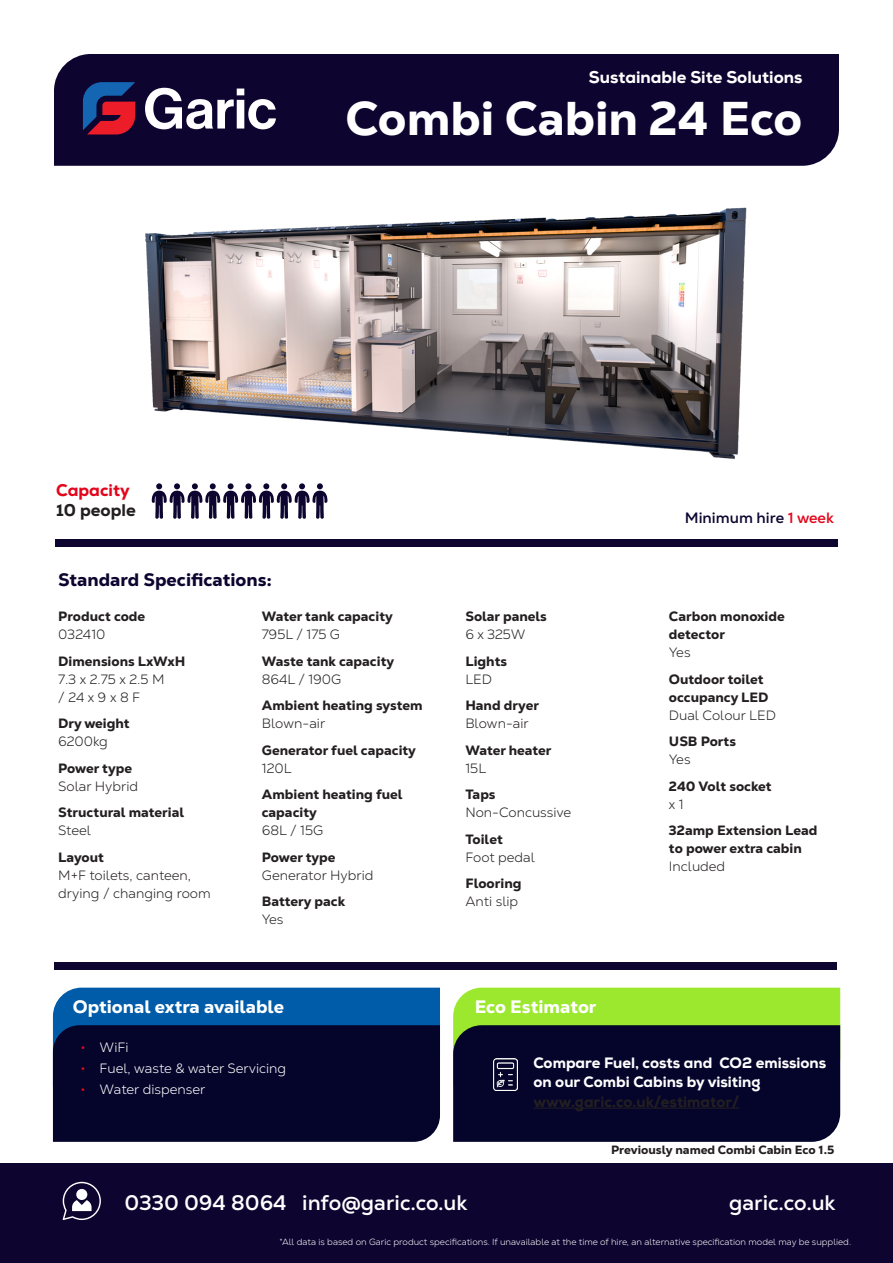
<style>
.page{position:relative;width:893px;height:1263px;background:#fff}
.page>*{position:absolute;margin:0;border:0;box-sizing:border-box;transform-origin:0 0}
.Product_name{font:800 47.4px "Nexa Text";color:#fff}
.t1{font:700 21px "Nexa Text";color:#fff}
.heading{font:800 18px "Nexa Text";color:#fff}
.heading-2{font:800 18px "Nexa Text";color:#0d0530}
.Main_text{font:800 16.8px "Nexa";color:#fff}
.heading-3{font:800 16.8px "Nexa";color:#e3051b}
.heading-4{font:800 16.8px "Nexa";color:#231f20}
.t2{font:800 15px/19.5px "Nexa";color:#fff}
.t3{font:800 15px "Nexa";color:#231f20}
.t4{font:700 15px "Nexa Text";color:#0d0530}
.Table_bold{font:800 13.5px/18px "Nexa Text";color:#231f20}
.Table_bold-2{font:300 13.5px/18px "Nexa Text";color:#231f20}
.t5{font:300 13.5px "Nexa Text";color:#fff}
.Intro_bold_text{font:800 12px "Nexa Text";color:#231f20}
.t6{font:300 9px "Nexa Text";color:#fff}
.s1{color:#e3051b}
.s2{font-weight:300}
.s3{font-weight:800}
.s4{font-weight:200;font-size:15px;color:#e3051b}
</style>
<div class="page">
<div style="left:0;top:1163px;width:893px;height:100px;background:#0d0530"></div>
<svg style="left:63px;top:1182px;width:38px;height:38px"></svg>
<div style="left:76px;top:1189px;width:11px;height:11px;background:#fff;border-radius:50%"></div>
<div style="left:54px;top:962px;width:783px;height:7px;background:#0d0530"></div>
<div style="left:55px;top:539px;width:783px;height:7px;background:#0d0530"></div>
<svg style="left:151px;top:483px;width:177px;height:36px"></svg>
<img style="left:145px;top:207px;width:602px;height:252px">
<div style="left:54px;top:54px;width:785px;height:112px;background:#0d0530"></div>
<svg style="left:83px;top:82px;width:52px;height:52px;background:#622e5a"></svg>
<svg style="left:145px;top:88px;width:131px;height:41px"></svg>
<div style="left:453px;top:988px;width:387px;height:37px;background:#9ce82f"></div>
<div style="left:453px;top:1025px;width:387px;height:117px;background:#05052c"></div>
<img style="left:494px;top:1058px;width:24px;height:33px">
<hr style="left:533px;top:1108px;width:206px;height:1px;background:#231f20">
<div style="left:53px;top:988px;width:387px;height:37px;background:#005ca9"></div>
<div style="left:53px;top:1025px;width:387px;height:117px;background:#05052c"></div>
<p class="Main_text" style="left:589px;top:66px;width:215px">Sustainable Site Solutions</p>
<p class="Product_name" style="left:346px;top:87px;width:458px">Combi Cabin 24 Eco</p>
<p class="heading-3" style="left:56px;top:480px;width:75px">Capacity</p>
<p class="heading-4" style="left:56px;top:499px;width:81px">10 people</p>
<p class="t4" style="left:685px;top:508px;width:151px">Minimum hire <span class="s1">1 week</span></p>
<p class="heading-2" style="left:58px;top:568px;width:215px">Standard Specifications:</p>
<p class="Table_bold" style="left:58px;top:607px;width:88px">Product code<br><span class="s2">032410</span></p>
<p class="Table_bold-2" style="left:58px;top:652px;width:129px"><span class="s3">Dimensions LxWxH<br></span>7.3 x 2.75 x 2.5 M<br>/ 24 x 9 x 8 F</p>
<p class="Table_bold" style="left:58px;top:714px;width:73px">Dry weight<br><span class="s2">6200kg</span></p>
<p class="Table_bold-2" style="left:58px;top:759px;width:81px"><span class="s3">Power type<br></span>Solar Hybrid</p>
<p class="Table_bold" style="left:58px;top:803px;width:127px">Structural material<br><span class="s2">Steel</span></p>
<p class="Table_bold-2" style="left:58px;top:848px;width:154px"><span class="s3">Layout<br></span>M+F toilets, canteen, drying / changing room</p>
<p class="Table_bold" style="left:262px;top:607px;width:132px">Water tank capacity<br><span class="s2">795L / 175 G</span></p>
<p class="Table_bold" style="left:262px;top:652px;width:134px">Waste tank capacity<br><span class="s2">864L / 190G</span></p>
<p class="Table_bold" style="left:262px;top:696px;width:162px">Ambient heating system<br><span class="s2">Blown-air</span></p>
<p class="Table_bold" style="left:262px;top:741px;width:156px">Generator fuel capacity<br><span class="s2">120L</span></p>
<p class="Table_bold" style="left:262px;top:785px;width:142px">Ambient heating fuel capacity<br><span class="s2">68L / 15G</span></p>
<p class="Table_bold-2" style="left:262px;top:848px;width:113px"><span class="s3">Power type<br></span>Generator Hybrid</p>
<p class="Table_bold" style="left:262px;top:892px;width:85px">Battery pack<br><span class="s2">Yes</span></p>
<p class="Table_bold" style="left:465px;top:607px;width:83px">Solar panels<br><span class="s2">6 x 325W</span></p>
<p class="Table_bold" style="left:465px;top:652px;width:43px">Lights<br><span class="s2">LED</span></p>
<p class="Table_bold" style="left:465px;top:696px;width:75px">Hand dryer<br><span class="s2">Blown-air</span></p>
<p class="Table_bold" style="left:465px;top:741px;width:88px">Water heater<br><span class="s2">15L</span></p>
<p class="Table_bold-2" style="left:465px;top:786px;width:107px"><span class="s3">Taps<br></span>Non-Concussive</p>
<p class="Table_bold-2" style="left:465px;top:830px;width:71px"><span class="s3">Toilet<br></span>Foot pedal</p>
<p class="Table_bold" style="left:465px;top:874px;width:58px">Flooring<br><span class="s2">Anti slip</span></p>
<p class="Table_bold" style="left:669px;top:607px;width:117px">Carbon monoxide detector<br><span class="s2">Yes</span></p>
<p class="Table_bold" style="left:669px;top:670px;width:108px">Outdoor toilet occupancy LED<br><span class="s2">Dual Colour LED</span></p>
<p class="Table_bold" style="left:669px;top:732px;width:69px">USB Ports<br><span class="s2">Yes</span></p>
<p class="Table_bold" style="left:669px;top:777px;width:104px">240 Volt socket <span class="s2">x 1</span></p>
<p class="Table_bold" style="left:669px;top:821px;width:150px">32amp Extension Lead to power extra cabin<br><span class="s2">Included</span></p>
<p class="heading" style="left:73px;top:995px;width:213px">Optional extra available</p>
<p class="heading" style="left:475px;top:995px;width:123px">Eco Estimator</p>
<p class="t5" style="left:80px;top:1039px;width:50px"><span class="s4">•</span> WiFi</p>
<p class="t5" style="left:80px;top:1060px;width:208px"><span class="s4">•</span> Fuel, waste &amp; water Servicing</p>
<p class="t5" style="left:80px;top:1081px;width:127px"><span class="s4">•</span> Water dispenser</p>
<h3 class="heading" style="left:476px;top:999px;width:122px">Eco estimator</h3>
<p class="t2" style="left:533px;top:1053px;width:294px">Compare Fuel, costs and CO2 emissions on our Combi Cabins by visiting</p>
<p class="t3" style="left:533px;top:1092px;width:207px">www.garic.co.uk/estimator/</p>
<p class="Intro_bold_text" style="left:611px;top:1142px;width:225px">Previously named Combi Cabin Eco 1.5</p>
<p class="t1" style="left:124px;top:1189px;width:345px">0330 094 8064 info@garic.co.uk</p>
<p class="t1" style="left:729px;top:1189px;width:108px">garic.co.uk</p>
<p class="t6" style="left:279px;top:1236px;width:573px">*All data is based on Garic product specifications. If unavailable at the time of hire, an alternative specification model may be supplied.</p>
</div>
